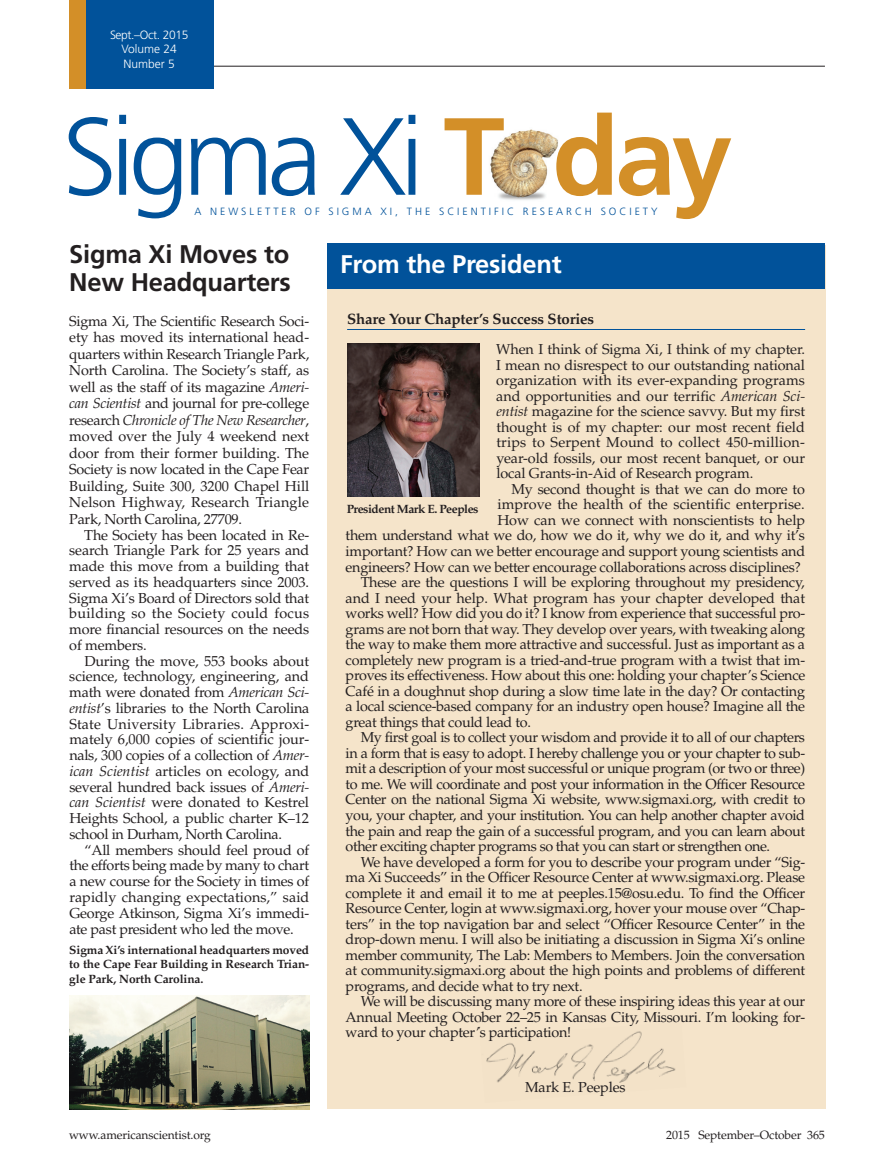
<style>
.page{position:relative;width:885px;height:1175px;background:#fff}
.page>*{position:absolute;margin:0;border:0;box-sizing:border-box;transform-origin:0 0}
.t1{font:300 109.5px "Frutiger LT Std";letter-spacing:-.06em;color:#01529a}
.t2{font:700 25.5px/28.5px "Frutiger LT Std";letter-spacing:-.01em;color:#231f20}
.t3{font:700 25.5px "Frutiger LT Std";letter-spacing:-.01em;color:#fff}
.t4{font:700 15px "Palatino LT Std";letter-spacing:-.01em;color:#231f20}
.t5{font:14.4px/15.8px "Palatino LT Std";letter-spacing:-.02em;color:#231f20;text-align:justify}
.t6{font:14.4px "Palatino LT Std";letter-spacing:.005em;color:#231f20}
.t7{font:700 12px/14.2px "Palatino LT Std";letter-spacing:-.01em;color:#231f20;text-align:justify}
.t8{font:12px "Palatino LT Std";letter-spacing:-.01em;color:#231f20}
.t9{font:300 12px/14.4px "Frutiger LT Std";letter-spacing:-.015em;color:#fff;text-align:center}
.t10{font:700 12px "Palatino LT Std";letter-spacing:-.04em;color:#231f20}
.t11{font:300 10.5px "Frutiger LT Std";letter-spacing:.28em;color:#01529a}
.s1{font-weight:700;color:#d38f28}
.s2{font-style:italic}
</style>
<div class="page">
<img style="left:490px;top:129px;width:68px;height:71px">
<hr style="left:86px;top:66px;width:738px;height:1px;background:#231f20">
<div style="left:69px;top:0;width:144px;height:88px;background:#01529a"></div>
<div style="left:69px;top:0;width:17px;height:88px;background:#d38f28"></div>
<div style="left:327px;top:245px;width:498px;height:863px;background:#f5e4ca"></div>
<div style="left:327px;top:243px;width:497px;height:46px;background:#01529a"></div>
<div style="left:344px;top:343px;width:137px;height:155px;background:#231f20;opacity:.4"></div>
<hr style="left:347px;top:329px;width:457px;height:1px;background:#01529a">
<img style="left:486px;top:1031px;width:190px;height:52px">
<img style="left:69px;top:996px;width:240px;height:113px">
<p class="t9" style="left:110px;top:28px;width:80px">SEPT.–OCT. 2015<br>VOLUME 24<br>NUMBER 5</p>
<h1 class="t1" style="left:62px;top:95px;width:671px">SIGMA XI <span class="s1">T day</span></h1>
<p class="t11" style="left:194px;top:205px;width:464px">A N EWS LETTER O F SIGMA XI, THE SCIEN TIFIC R ES EA RCH SO CIETY</p>
<h2 class="t3" style="left:340px;top:249px;width:223px">From the President</h2>
<h2 class="t2" style="left:69px;top:240px;width:223px">Sigma Xi Moves to<br>New Headquarters</h2>
<p class="t5" style="left:69px;top:313px;width:241px;line-height:16.5px">Sigma Xi, The Scientific Research Soci&shy;ety has moved its international head&shy;quarters within Research Triangle Park, North Carolina. The Society’s staff, as well as the staff of its magazine <span class="s2">Ameri&shy;can Scientist</span> and journal for pre-college research <span class="s2">Chronicle of The New Researcher</span>, moved over the July 4 weekend next door from their former building. The Society is now located in the Cape Fear Building, Suite 300, 3200 Chapel Hill Nelson Highway, Research Triangle Park, North Carolina, 27709.</p>
<p class="t5" style="left:69px;top:527px;width:241px;text-indent:15px">The Society has been located in Re&shy;search Triangle Park for 25 years and made this move from a building that served as its headquarters since 2003.<br>Sigma Xi’s Board of Directors sold that building so the Society could focus more financial resources on the needs of members.</p>
<p class="t5" style="left:69px;top:653px;width:241px;text-indent:15px">During the move, 553 books about science, technology, engineering, and math were donated from <span class="s2">American Sci&shy;entist</span>’s libraries to the North Carolina State University Libraries. Approxi&shy;mately 6,000 copies of scientific jour&shy;nals, 300 copies of a collection of <span class="s2">Amer&shy;ican Scientist</span> articles on ecology, and several hundred back issues of <span class="s2">Ameri&shy;can Scientist</span> were donated to Kestrel Heights School, a public charter K–12 school in Durham, North Carolina.</p>
<p class="t5" style="left:69px;top:842px;width:241px;text-indent:15px">“All members should feel proud of the efforts being made by many to chart a new course for the Society in times of rapidly changing expectations,” said George Atkinson, Sigma Xi’s immedi&shy;ate past president who led the move.</p>
<p class="t7" style="left:69px;top:943px;width:241px">Sigma Xi’s international headquarters moved to the Cape Fear Building in Research Trian&shy;gle Park, North Carolina.</p>
<p class="t4" style="left:347px;top:310px;width:248px">Share Your Chapter’s Success Stories</p>
<p class="t5" style="left:496px;top:342px;width:310px">When I think of Sigma Xi, I think of my chapter.<br>I mean no disrespect to our outstanding national organization with its ever-expanding programs and opportunities and our terrific <span class="s2">American Sci&shy;entist</span> magazine for the science savvy. But my first thought is of my chapter: our most recent field trips to Serpent Mound to collect 450-million&shy;year-old fossils, our most recent banquet, or our local Grants-in-Aid of Research program.</p>
<p class="t5" style="left:511px;top:481px;width:295px">My second thought is that we can do more to</p>
<p class="t6" style="left:497px;top:496px;width:309px">improve the health of the scientific enterprise.</p>
<p class="t5" style="left:497px;top:512px;width:309px">How can we connect with nonscientists to help</p>
<p class="t5" style="left:345px;top:528px;width:461px">them understand what we do, how we do it, why we do it, and why it’s</p>
<p class="t5" style="left:345px;top:543px;width:461px">important? How can we better encourage and support young scientists and</p>
<p class="t5" style="left:345px;top:559px;width:456px">engineers? How can we better encourage collaborations across disciplines?</p>
<p class="t5" style="left:360px;top:574px;width:445px">These are the questions I will be exploring throughout my presidency,</p>
<p class="t5" style="left:345px;top:590px;width:461px">and I need your help. What program has your chapter developed that</p>
<p class="t5" style="left:345px;top:605px;width:461px">works well? How did you do it? I know from experience that successful pro-</p>
<p class="t5" style="left:345px;top:621px;width:461px">grams are not born that way. They develop over years, with tweaking along</p>
<p class="t5" style="left:345px;top:636px;width:461px">the way to make them more attractive and successful. Just as important as a</p>
<p class="t5" style="left:345px;top:652px;width:461px">completely new program is a tried-and-true program with a twist that im-</p>
<p class="t5" style="left:345px;top:667px;width:461px">proves its effectiveness. How about this one: holding your chapter’s Science</p>
<p class="t5" style="left:345px;top:683px;width:461px">Café in a doughnut shop during a slow time late in the day? Or contacting</p>
<p class="t5" style="left:345px;top:698px;width:461px">a local science-based company for an industry open house? Imagine all the</p>
<p class="t5" style="left:345px;top:714px;width:187px">great things that could lead to.</p>
<p class="t5" style="left:360px;top:730px;width:446px">My first goal is to collect your wisdom and provide it to all of our chapters</p>
<p class="t5" style="left:345px;top:745px;width:461px">in a form that is easy to adopt. I hereby challenge you or your chapter to sub-</p>
<p class="t5" style="left:345px;top:761px;width:461px">mit a description of your most successful or unique program (or two or three)</p>
<p class="t5" style="left:345px;top:776px;width:461px">to me. We will coordinate and post your information in the Officer Resource</p>
<p class="t5" style="left:345px;top:792px;width:461px">Center on the national Sigma Xi website, www.sigmaxi.org, with credit to</p>
<p class="t5" style="left:345px;top:807px;width:461px">you, your chapter, and your institution. You can help another chapter avoid</p>
<p class="t5" style="left:345px;top:823px;width:461px">the pain and reap the gain of a successful program, and you can learn about</p>
<p class="t5" style="left:345px;top:838px;width:426px">other exciting chapter programs so that you can start or strengthen one.</p>
<p class="t5" style="left:360px;top:854px;width:446px">We have developed a form for you to describe your program under “Sig-</p>
<p class="t5" style="left:345px;top:869px;width:461px">ma Xi Succeeds” in the Officer Resource Center at www.sigmaxi.org. Please</p>
<p class="t5" style="left:345px;top:885px;width:461px">complete it and email it to me at peeples.15@osu.edu. To find the Officer</p>
<p class="t5" style="left:345px;top:900px;width:461px">Resource Center, login at www.sigmaxi.org, hover your mouse over “Chap-</p>
<p class="t5" style="left:345px;top:916px;width:461px">ters” in the top navigation bar and select “Officer Resource Center” in the</p>
<p class="t5" style="left:345px;top:931px;width:461px">drop-down menu. I will also be initiating a discussion in Sigma Xi’s online</p>
<p class="t5" style="left:345px;top:947px;width:461px">member community, The Lab: Members to Members. Join the conversation</p>
<p class="t5" style="left:345px;top:962px;width:461px">at community.sigmaxi.org about the high points and problems of different</p>
<p class="t5" style="left:345px;top:978px;width:238px">programs, and decide what to try next.</p>
<p class="t5" style="left:360px;top:993px;width:446px">We will be discussing many more of these inspiring ideas this year at our</p>
<p class="t5" style="left:345px;top:1009px;width:461px">Annual Meeting October 22–25 in Kansas City, Missouri. I’m looking for-</p>
<p class="t5" style="left:345px;top:1024px;width:227px">ward to your chapter’s participation!</p>
<p class="t10" style="left:346px;top:502px;width:133px">President Mark E. Peeples</p>
<p class="t5" style="left:525px;top:1079px;width:102px">Mark E. Peeples</p>
<p class="t8" style="left:69px;top:1127px;width:143px">www.americanscientist.org</p>
<p class="t8" style="left:666px;top:1127px;width:160px">2015 September–October 365</p>
</div>
